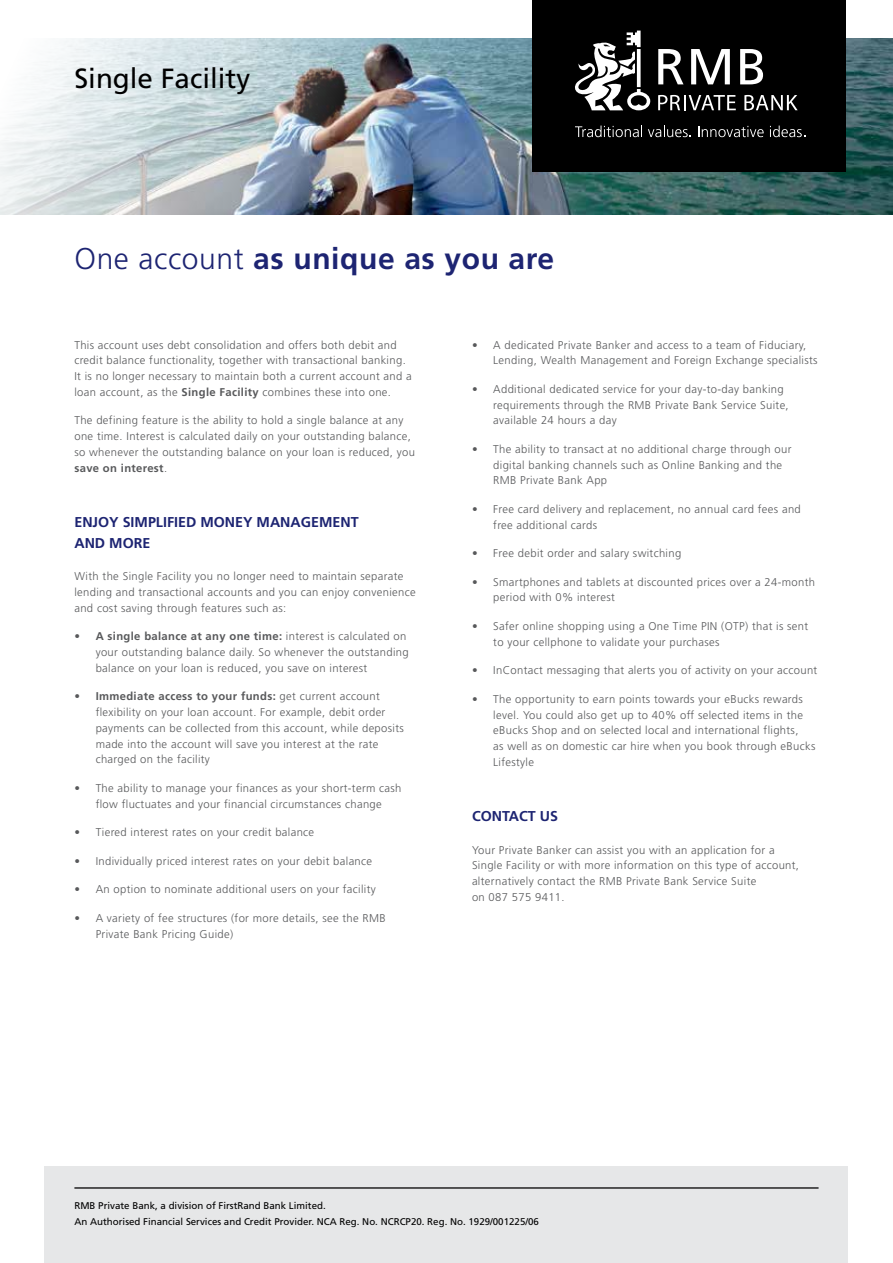
<style>
.page{position:relative;width:893px;height:1263px;background:#fff}
.page>*{position:absolute;margin:0;border:0;box-sizing:border-box;transform-origin:0 0}
.t1{font:700 30px "Frutiger LT Std";letter-spacing:.02em;color:#1d2472}
.t2{font:27.75px "Frutiger LT Std";color:#000}
.t3{font:700 14.25px/21px "Frutiger LT Std";color:#1d2472}
.t4{font:300 11.25px/15.8px "Frutiger LT Std";letter-spacing:.03em;color:#58595b}
.t5{font:9.75px/15.5px "Frutiger LT Std";color:#000}
.s1{font-weight:300}
.s2{font-weight:700}
</style>
<div class="page">
<div style="left:45px;top:1166px;width:803px;height:97px;background:#e6e7e8"></div>
<hr style="left:74px;top:1187px;width:745px;height:1px;background:#000">
<img style="left:569px;top:38px;width:324px;height:177px">
<img style="left:0;top:38px;width:569px;height:177px">
<div style="left:532px;top:0;width:314px;height:172px;background:#000"></div>
<svg style="left:658px;top:49px;width:105px;height:35px"></svg>
<svg style="left:658px;top:95px;width:78px;height:15px"></svg>
<svg style="left:744px;top:95px;width:54px;height:15px"></svg>
<svg style="left:575px;top:31px;width:75px;height:79px"></svg>
<svg style="left:575px;top:126px;width:67px;height:11px"></svg>
<svg style="left:648px;top:126px;width:43px;height:11px"></svg>
<svg style="left:698px;top:126px;width:66px;height:11px"></svg>
<svg style="left:770px;top:126px;width:35px;height:11px"></svg>
<h2 class="t2" style="left:74px;top:62px;width:177px">Single Facility</h2>
<h1 class="t1" style="left:74px;top:241px;width:481px"><span class="s1">One account</span> as unique as you are</h1>
<p class="t4" style="left:74px;top:337px;width:339px">This account uses debt consolidation and offers both debit and credit balance functionality, together with transactional banking.<br>It is no longer necessary to maintain both a current account and a loan account, as the <span class="s2">Single Facility</span> combines these into one.</p>
<p class="t4" style="left:74px;top:413px;width:342px">The defining feature is the ability to hold a single balance at any one time. Interest is calculated daily on your outstanding balance, so whenever the outstanding balance on your loan is reduced, you <span class="s2">save on interest</span>.</p>
<p class="t3" style="left:74px;top:511px;width:286px">ENJOY SIMPLIFIED MONEY MANAGEMENT<br>AND MORE</p>
<p class="t4" style="left:74px;top:569px;width:343px">With the Single Facility you no longer need to maintain separate lending and transactional accounts and you can enjoy convenience and cost saving through features such as:</p>
<p class="t4" style="left:96px;top:629px;width:314px;text-indent:-21px"><span class="s2">• A single balance at any one time:</span> interest is calculated on your outstanding balance daily. So whenever the outstanding balance on your loan is reduced, you save on interest</p>
<p class="t4" style="left:96px;top:689px;width:310px;text-indent:-21px"><span class="s2">• Immediate access to your funds:</span> get current account flexibility on your loan account. For example, debit order payments can be collected from this account, while deposits made into the account will save you interest at the rate charged on the facility</p>
<p class="t4" style="left:74px;top:780px;width:329px;text-align:center">• The ability to manage your finances as your short-term cash flow fluctuates and your financial circumstances change</p>
<p class="t4" style="left:74px;top:825px;width:241px">• Tiered interest rates on your credit balance</p>
<p class="t4" style="left:74px;top:853px;width:299px">• Individually priced interest rates on your debit balance</p>
<p class="t4" style="left:74px;top:882px;width:303px">• An option to nominate additional users on your facility</p>
<p class="t4" style="left:96px;top:910px;width:292px;text-indent:-21px">• A variety of fee structures (for more details, see the RMB<br>Private Bank Pricing Guide)</p>
<p class="t4" style="left:493px;top:337px;width:326px;text-indent:-21px">• A dedicated Private Banker and access to a team of Fiduciary,<br>Lending, Wealth Management and Foreign Exchange specialists</p>
<p class="t4" style="left:493px;top:381px;width:297px;text-indent:-21px">• Additional dedicated service for your day-to-day banking requirements through the RMB Private Bank Service Suite, available 24 hours a day</p>
<p class="t4" style="left:493px;top:441px;width:300px;text-indent:-21px">• The ability to transact at no additional charge through our digital banking channels such as Online Banking and the<br>RMB Private Bank App</p>
<p class="t4" style="left:493px;top:501px;width:309px;text-indent:-21px">• Free card delivery and replacement, no annual card fees and free additional cards</p>
<p class="t4" style="left:472px;top:546px;width:211px">• Free debit order and salary switching</p>
<p class="t4" style="left:493px;top:574px;width:323px;text-indent:-21px">• Smartphones and tablets at discounted prices over a 24-month period with 0% interest</p>
<p class="t4" style="left:493px;top:618px;width:316px;text-indent:-21px">• Safer online shopping using a One Time PIN (OTP) that is sent to your cellphone to validate your purchases</p>
<p class="t4" style="left:472px;top:663px;width:347px">• InContact messaging that alerts you of activity on your account</p>
<p class="t4" style="left:493px;top:691px;width:324px;text-indent:-21px">• The opportunity to earn points towards your eBucks rewards level. You could also get up to 40% off selected items in the eBucks Shop and on selected local and international flights,<br>as well as on domestic car hire when you book through eBucks Lifestyle</p>
<p class="t3" style="left:472px;top:805px;width:87px">CONTACT US</p>
<p class="t4" style="left:472px;top:842px;width:329px">Your Private Banker can assist you with an application for a Single Facility or with more information on this type of account, alternatively contact the RMB Private Bank Service Suite<br>on 087 575 9411.</p>
<p class="t5" style="left:74px;top:1198px;width:466px">RMB Private Bank, a division of FirstRand Bank Limited.<br>An Authorised Financial Services and Credit Provider. NCA Reg. No. NCRCP20. Reg. No. 1929/001225/06</p>
</div>
